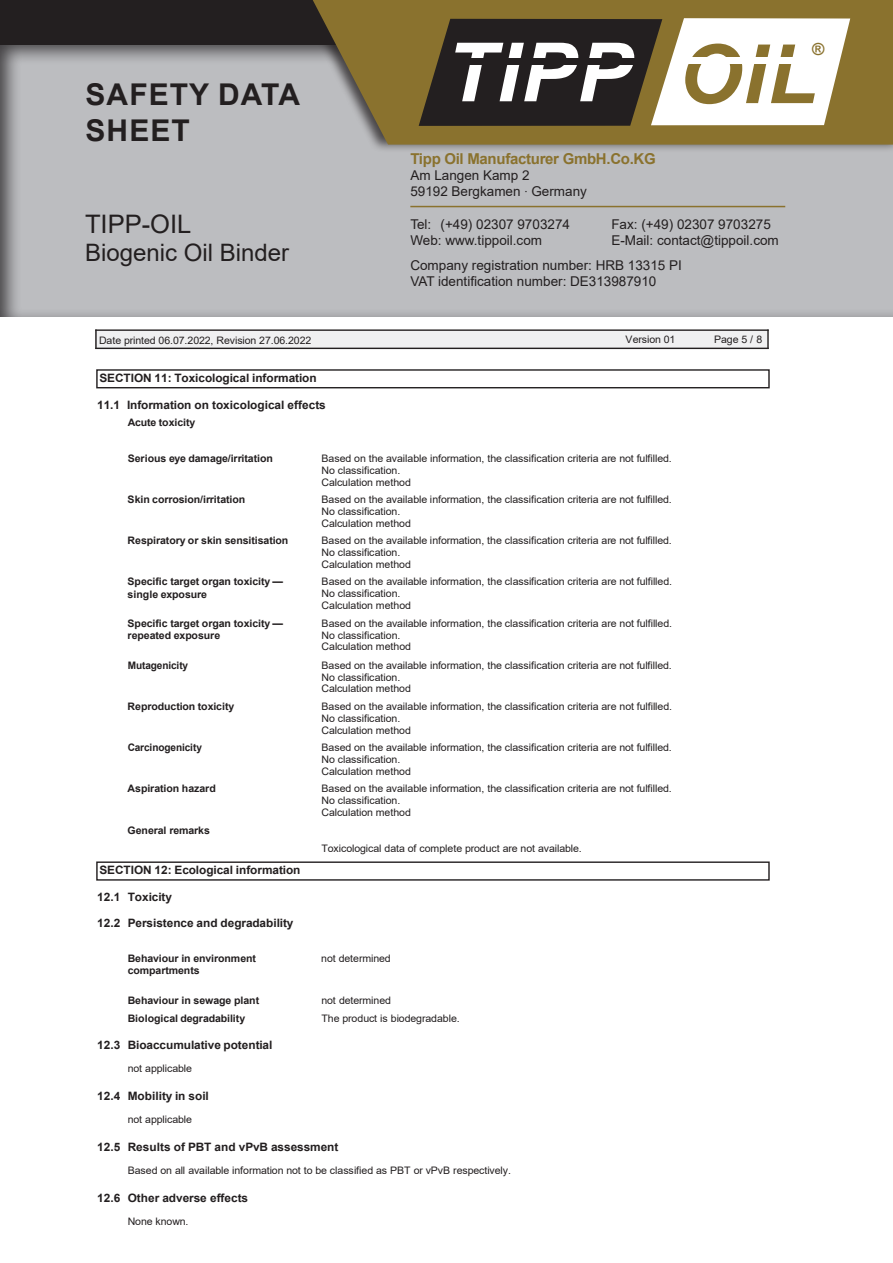
<style>
.page{position:relative;width:893px;height:1263px;background:#fff}
.page>*{position:absolute;margin:0;border:0;box-sizing:border-box;transform-origin:0 0}
.t1{font:italic 700 81.75px "Arial";letter-spacing:.015em;color:#fff}
.t2{font:700 30px/36px "Arial";letter-spacing:.035em;color:#231f20}
.t3{font:25.5px "Arial";color:#231f20}
.t4{font:24px "Arial";color:#231f20}
.t5{font:700 16.65px "Arial";color:#8a722e}
.t6{font:700 15px "Arial";letter-spacing:-.02em;color:#8a722e}
.t7{font:13.5px/16.2px "Arial";color:#231f20}
.t8{font:700 12.75px/18.5px "Arial";letter-spacing:-.01em;color:#231f20}
.t9{font:700 11.55px "Arial";color:#231f20}
.t10{font:10.35px/11.9px "Arial";letter-spacing:-.005em;color:#231f20}
.t11{font:700 10.35px/12.3px "Arial";letter-spacing:-.005em;color:#231f20}
.s1{color:#8a722e}
.s2{font-family:"Helvetica Neue LT Std";font-weight:100;font-stretch:condensed}
</style>
<div class="page">
<div style="left:0;top:43px;width:893px;height:276px;background:#231f20;opacity:.75"></div>
<div style="left:0;top:0;width:893px;height:45px;background:#231f20"></div>
<div style="left:292px;top:0;width:601px;height:153px;background:#231f20;opacity:.75"></div>
<svg style="left:308px;top:0;width:585px;height:145px;background:#8b7840"></svg>
<svg style="left:419px;top:18px;width:431px;height:108px"></svg>
<div style="left:445px;top:43px;width:184px;height:76px;background:#231f20"></div>
<div style="left:469px;top:58px;width:170px;height:6px;background:#231f20"></div>
<div style="left:685px;top:58px;width:109px;height:6px;background:#fff"></div>
<hr style="left:410px;top:206px;width:375px;height:1px;background:#8a722e">
<div style="left:97px;top:331px;width:670px;height:17px;background:#f0f0f1"></div>
<hr style="left:95px;top:329px;width:674px;height:2px;background:#231f20">
<hr style="left:767px;top:329px;width:2px;height:20px;background:#231f20">
<hr style="left:95px;top:348px;width:674px;height:1px;background:#231f20">
<hr style="left:95px;top:329px;width:2px;height:20px;background:#231f20">
<div style="left:96px;top:369px;width:674px;height:19px;border:1px solid #231f20"></div>
<div style="left:96px;top:861px;width:674px;height:20px;border:1px solid #231f20"></div>
<h2 class="t2" style="left:86px;top:77px;width:216px">SAFETY DATA<br>SHEET</h2>
<h3 class="t3" style="left:85px;top:206px;width:108px">TIPP-OIL</h3>
<h3 class="t4" style="left:85px;top:236px;width:206px">Biogenic Oil Binder</h3>
<p class="t8" style="left:99px;top:236px;width:286px">Safety Data Sheet 1907/2006/EC - REACH (GB)<br>Binding Agent for Oil and Chemicals</p>
<h1 class="t1" style="left:445px;top:18px;width:373px">TIPP <span class="s1">OIL</span></h1>
<h3 class="t5" style="left:812px;top:38px;width:14px">®</h3>
<h3 class="t6" style="left:410px;top:148px;width:247px">Tipp Oil Manufacturer GmbH.Co.KG</h3>
<h3 class="t7" style="left:410px;top:167px;width:178px">Am Langen Kamp 2<br>59192 Bergkamen <span class="s2">·</span> Germany</h3>
<h3 class="t7" style="left:410px;top:216px;width:161px">Tel: (+49) 02307 9703274</h3>
<h3 class="t7" style="left:611px;top:216px;width:161px">Fax: (+49) 02307 9703275</h3>
<h3 class="t7" style="left:410px;top:232px;width:133px">Web: www.tippoil.com</h3>
<h3 class="t7" style="left:410px;top:228px;width:370px;line-height:25.2px;text-indent:201px">E-Mail: contact@tippoil.com<br>Company registration number: HRB 13315 PI</h3>
<h3 class="t7" style="left:410px;top:273px;width:248px">VAT identification number: DE313987910</h3>
<p class="t10" style="left:99px;top:334px;width:214px">Date printed 06.07.2022, Revision 27.06.2022</p>
<p class="t10" style="left:626px;top:333px;width:51px">Version 01</p>
<p class="t10" style="left:714px;top:333px;width:50px">Page 5 / 8</p>
<p class="t9" style="left:99px;top:370px;width:219px">SECTION 11: Toxicological information</p>
<p class="t9" style="left:97px;top:396px;width:230px">11.1 Information on toxicological effects</p>
<p class="t11" style="left:128px;top:416px;width:69px">Acute toxicity</p>
<p class="t11" style="left:128px;top:452px;width:147px">Serious eye damage/irritation</p>
<p class="t10" style="left:321px;top:452px;width:352px">Based on the available information, the classification criteria are not fulfilled.<br>No classification.<br>Calculation method</p>
<p class="t11" style="left:128px;top:493px;width:119px">Skin corrosion/irritation</p>
<p class="t10" style="left:321px;top:493px;width:352px">Based on the available information, the classification criteria are not fulfilled.<br>No classification.<br>Calculation method</p>
<p class="t11" style="left:128px;top:535px;width:162px">Respiratory or skin sensitisation</p>
<p class="t10" style="left:321px;top:535px;width:352px">Based on the available information, the classification criteria are not fulfilled.<br>No classification.<br>Calculation method</p>
<p class="t11" style="left:128px;top:576px;width:157px">Specific target organ toxicity — single exposure</p>
<p class="t11" style="left:128px;top:617px;width:157px">Specific target organ toxicity — repeated exposure</p>
<p class="t10" style="left:322px;top:576px;width:352px">Based on the available information, the classification criteria are not fulfilled.<br>No classification.<br>Calculation method</p>
<p class="t10" style="left:322px;top:617px;width:352px">Based on the available information, the classification criteria are not fulfilled.<br>No classification.<br>Calculation method</p>
<p class="t11" style="left:128px;top:659px;width:62px">Mutagenicity</p>
<p class="t10" style="left:321px;top:659px;width:352px">Based on the available information, the classification criteria are not fulfilled.<br>No classification.<br>Calculation method</p>
<p class="t11" style="left:128px;top:700px;width:108px">Reproduction toxicity</p>
<p class="t10" style="left:321px;top:700px;width:352px">Based on the available information, the classification criteria are not fulfilled.<br>No classification.<br>Calculation method</p>
<p class="t11" style="left:128px;top:741px;width:76px">Carcinogenicity</p>
<p class="t10" style="left:321px;top:741px;width:352px">Based on the available information, the classification criteria are not fulfilled.<br>No classification.<br>Calculation method</p>
<p class="t11" style="left:128px;top:783px;width:90px">Aspiration hazard</p>
<p class="t10" style="left:321px;top:783px;width:352px">Based on the available information, the classification criteria are not fulfilled.<br>No classification.<br>Calculation method</p>
<p class="t11" style="left:128px;top:824px;width:84px">General remarks</p>
<p class="t10" style="left:321px;top:842px;width:262px">Toxicological data of complete product are not available.</p>
<p class="t9" style="left:97px;top:889px;width:76px">12.1 Toxicity</p>
<p class="t9" style="left:97px;top:915px;width:198px">12.2 Persistence and degradability</p>
<p class="t11" style="left:128px;top:952px;width:130px">Behaviour in environment compartments</p>
<p class="t10" style="left:321px;top:952px;width:71px">not determined</p>
<p class="t11" style="left:128px;top:994px;width:133px">Behaviour in sewage plant</p>
<p class="t10" style="left:321px;top:994px;width:71px">not determined</p>
<p class="t11" style="left:128px;top:1012px;width:119px">Biological degradability</p>
<p class="t10" style="left:321px;top:1012px;width:140px">The product is biodegradable.</p>
<p class="t9" style="left:97px;top:1036px;width:177px">12.3 Bioaccumulative potential</p>
<p class="t10" style="left:128px;top:1062px;width:66px">not applicable</p>
<p class="t9" style="left:97px;top:1087px;width:113px">12.4 Mobility in soil</p>
<p class="t10" style="left:128px;top:1113px;width:66px">not applicable</p>
<p class="t9" style="left:97px;top:1138px;width:243px">12.5 Results of PBT and vPvB assessment</p>
<p class="t10" style="left:128px;top:1164px;width:385px">Based on all available information not to be classified as PBT or vPvB respectively.</p>
<p class="t9" style="left:97px;top:1189px;width:153px">12.6 Other adverse effects</p>
<p class="t10" style="left:128px;top:1215px;width:62px">None known.</p>
<p class="t9" style="left:99px;top:862px;width:203px">SECTION 12: Ecological information</p>
</div>
